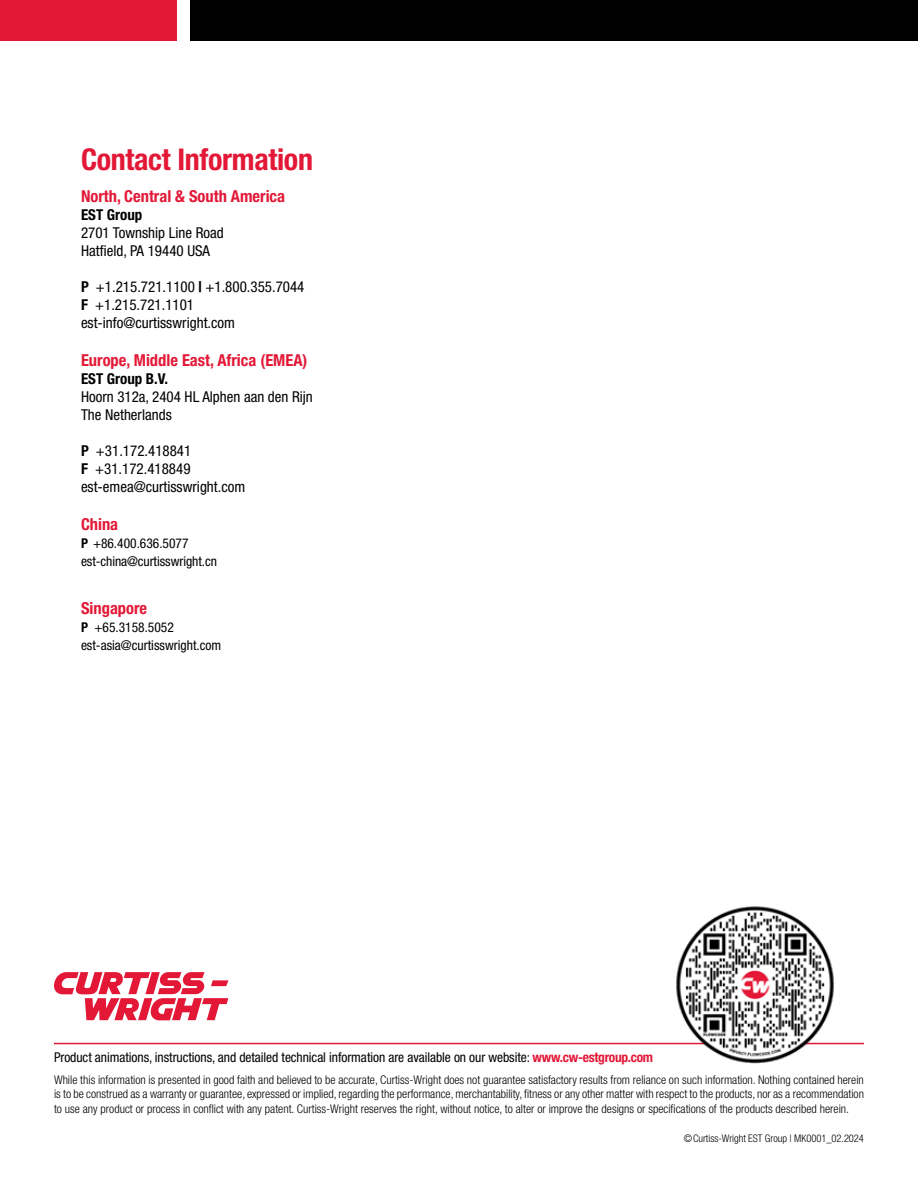
<style>
.page{position:relative;width:918px;height:1188px;background:#fff}
.page>*{position:absolute;margin:0;border:0;box-sizing:border-box;transform-origin:0 0}
.t1{font:700 condensed 30px "Helvetica Neue LT Std";letter-spacing:-.01em;color:#e31837}
.t2{font:700 condensed 16.5px "Helvetica Neue LT Std";color:#e31837}
.t3{font:condensed 15px/18px "Helvetica Neue LT Std";color:#000}
.t4{font:700 condensed 15px "Helvetica Neue LT Std";color:#000}
.t5{font:condensed 13.5px/18px "Helvetica Neue LT Std";letter-spacing:-.005em;color:#000}
.t6{font:300 condensed 12px/14.4px "Helvetica Neue LT Std";color:#000;text-align:justify}
.t7{font:300 condensed 10.5px "Helvetica Neue LT Std";letter-spacing:-.005em;color:#000}
.s1{font-weight:700}
.s2{font-weight:700;color:#000101}
.s3{color:#000101}
.s4{font-weight:700;color:#e31837}
</style>
<div class="page">
<div style="left:191px;top:0;width:727px;height:40px;background:#000"></div>
<div style="left:0;top:0;width:176px;height:40px;background:#e31837"></div>
<hr style="left:54px;top:1043px;width:810px;height:1px;background:#e31837">
<svg style="left:54px;top:972px;width:174px;height:49px"></svg>
<img style="left:674px;top:906px;width:162px;height:158px">
<h1 class="t1" style="left:81px;top:141px;width:234px">Contact Information</h1>
<h2 class="t2" style="left:81px;top:186px;width:206px">North, Central &amp; South America</h2>
<p class="t4" style="left:81px;top:206px;width:63px">EST Group</p>
<p class="t3" style="left:81px;top:224px;width:144px">2701 Township Line Road<br>Hatfield, PA 19440 USA</p>
<p class="t3" style="left:81px;top:278px;width:225px"><span class="s1">P</span> +1.215.721.1100 <span class="s1">|</span> +1.800.355.7044<br><span class="s1">F</span> +1.215.721.1101 est-info@curtisswright.com</p>
<h2 class="t2" style="left:81px;top:350px;width:228px">Europe, Middle East, Africa (EMEA)</h2>
<p class="t4" style="left:81px;top:370px;width:89px">EST Group B.V.</p>
<p class="t3" style="left:81px;top:388px;width:233px">Hoorn 312a, 2404 HL Alphen aan den Rijn<br>The Netherlands</p>
<p class="t3" style="left:81px;top:442px;width:166px"><span class="s1">P</span> +31.172.418841<br><span class="s1">F</span> +31.172.418849 est-emea@curtisswright.com</p>
<h2 class="t2" style="left:81px;top:514px;width:39px">China</h2>
<p class="t5" style="left:81px;top:534px;width:137px"><span class="s2">P</span> <span class="s3">+86.400.636.5077 </span>est-china@curtisswright.cn</p>
<h2 class="t2" style="left:81px;top:599px;width:68px">Singapore</h2>
<p class="t5" style="left:81px;top:619px;width:142px"><span class="s1">P</span> +65.3158.5052 est-asia@curtisswright.com</p>
<p class="t5" style="left:54px;top:1048px;width:601px">Product animations, instructions, and detailed technical information are available on our website: <span class="s4">www.cw-estgroup.com</span></p>
<p class="t6" style="left:54px;top:1072px;width:812px">While this information is presented in good faith and believed to be accurate, Curtiss-Wright does not guarantee satisfactory results from reliance on such information. Nothing contained herein is to be construed as a warranty or guarantee, expressed or implied, regarding the performance, merchantability, fitness or any other matter with respect to the products, nor as a recommendation to use any product or process in conflict with any patent. Curtiss-Wright reserves the right, without notice, to alter or improve the designs or specifications of the products described herein.</p>
<p class="t7" style="left:684px;top:1132px;width:182px">©Curtiss-Wright EST Group | MK0001_02.2024</p>
</div>
